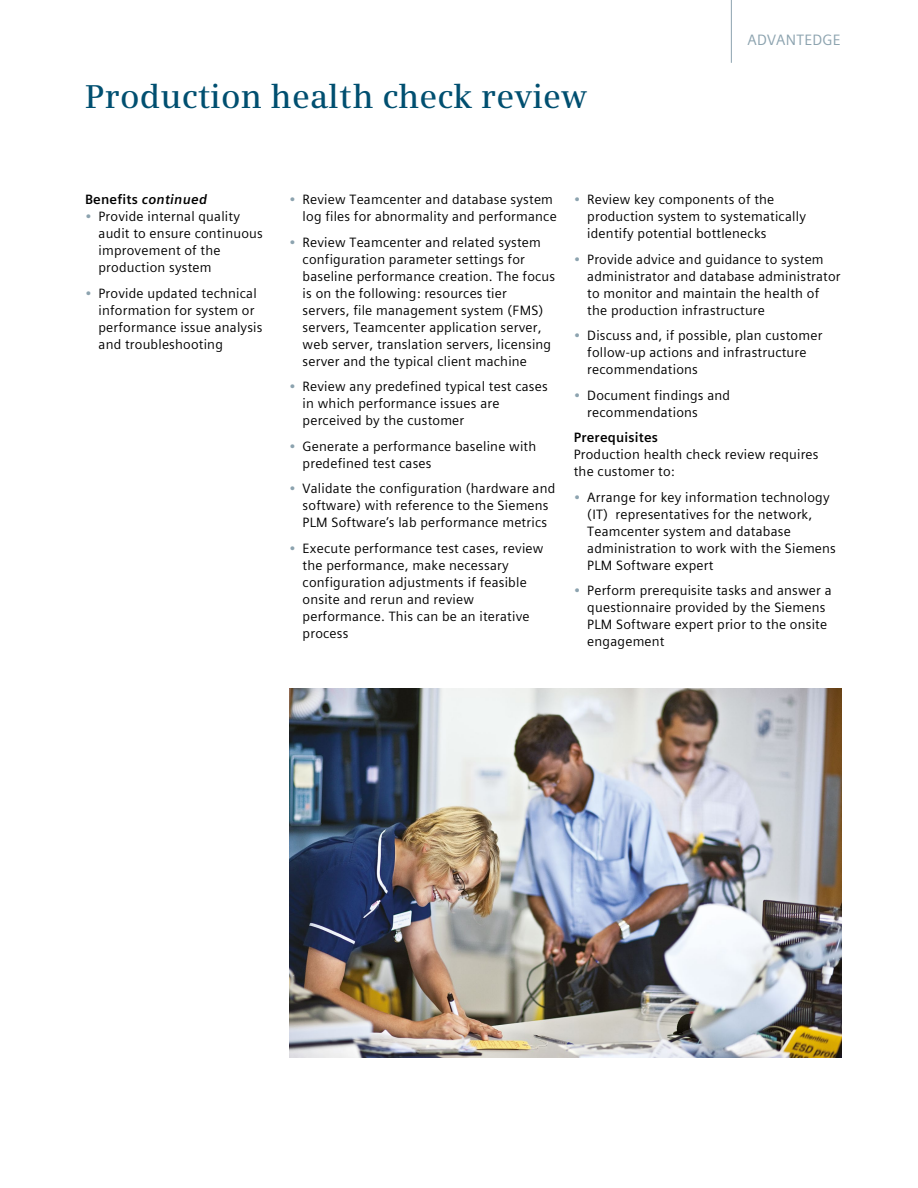
<style>
.page{position:relative;width:918px;height:1188px;background:#fff}
.page>*{position:absolute;margin:0;border:0;box-sizing:border-box;transform-origin:0 0}
._04__Head_Blue__22pt{font:600 33px "Siemens Serif";letter-spacing:.005em;color:#004f70}
.Product_tab___10pt_0{font:15px "Siemens Sans Global";letter-spacing:.015em;color:#8ca3af}
._04__Copy___9pt_4mm{font:13.5px/17px "Siemens Sans Global";letter-spacing:.015em;color:#000}
._04__Head_paragraph{font:italic 700 13.5px "Siemens Sans Global";letter-spacing:.015em;color:#000}
._04__Head_paragraph-2{font:700 13.5px "Siemens Sans Global";letter-spacing:.015em;color:#000}
.s1{font-style:normal}
.s2{color:#8ca3af}
</style>
<div class="page">
<hr style="left:731px;top:0;width:1px;height:63px;background:#8ca3af">
<img style="left:289px;top:689px;width:552px;height:368px">
<p class="_04__Head_Blue__22pt" style="left:85px;top:77px;width:503px">Production health check review</p>
<p class="Product_tab___10pt_0" style="left:748px;top:29px;width:95px">ADVANTEDGE</p>
<p class="_04__Head_paragraph" style="left:85px;top:189px;width:124px"><span class="s1">Benefits</span> continued</p>
<p class="_04__Copy___9pt_4mm" style="left:99px;top:208px;width:166px;text-indent:-14px"><span class="s2">•</span> Provide internal quality audit to ensure continuous improvement of the production system</p>
<p class="_04__Copy___9pt_4mm" style="left:99px;top:285px;width:165px;text-indent:-14px"><span class="s2">•</span> Provide updated technical information for system or performance issue analysis and troubleshooting</p>
<p class="_04__Copy___9pt_4mm" style="left:289px;top:191px;width:269px;text-align:right"><span class="s2">•</span> Review Teamcenter and database system log files for abnormality and performance</p>
<p class="_04__Copy___9pt_4mm" style="left:303px;top:234px;width:254px;text-indent:-14px"><span class="s2">•</span> Review Teamcenter and related system configuration parameter settings for baseline performance creation. The focus is on the following: resources tier servers, file management system (FMS) servers, Teamcenter application server, web server, translation servers, licensing server and the typical client machine</p>
<p class="_04__Copy___9pt_4mm" style="left:303px;top:378px;width:247px;text-indent:-14px"><span class="s2">•</span> Review any predefined typical test cases in which performance issues are perceived by the customer</p>
<p class="_04__Copy___9pt_4mm" style="left:303px;top:438px;width:235px;text-indent:-14px"><span class="s2">•</span> Generate a performance baseline with predefined test cases</p>
<p class="_04__Copy___9pt_4mm" style="left:289px;top:480px;width:268px;text-align:center"><span class="s2">•</span> Validate the configuration (hardware and software) with reference to the Siemens<br>PLM Software’s lab performance metrics</p>
<p class="_04__Copy___9pt_4mm" style="left:303px;top:540px;width:242px;text-indent:-14px"><span class="s2">•</span> Execute performance test cases, review the performance, make necessary configuration adjustments if feasible onsite and rerun and review performance. This can be an iterative process</p>
<p class="_04__Copy___9pt_4mm" style="left:587px;top:191px;width:220px;text-indent:-14px"><span class="s2">•</span> Review key components of the production system to systematically identify potential bottlenecks</p>
<p class="_04__Copy___9pt_4mm" style="left:587px;top:251px;width:255px;text-indent:-14px"><span class="s2">•</span> Provide advice and guidance to system administrator and database administrator to monitor and maintain the health of the production infrastructure</p>
<p class="_04__Copy___9pt_4mm" style="left:587px;top:327px;width:237px;text-indent:-14px"><span class="s2">•</span> Discuss and, if possible, plan customer follow-up actions and infrastructure recommendations</p>
<p class="_04__Copy___9pt_4mm" style="left:587px;top:387px;width:144px;text-indent:-14px"><span class="s2">•</span> Document findings and recommendations</p>
<p class="_04__Head_paragraph-2" style="left:574px;top:427px;width:86px">Prerequisites</p>
<p class="_04__Copy___9pt_4mm" style="left:574px;top:446px;width:246px">Production health check review requires the customer to:</p>
<p class="_04__Copy___9pt_4mm" style="left:587px;top:489px;width:250px;text-indent:-14px"><span class="s2">•</span> Arrange for key information technology (IT) representatives for the network, Teamcenter system and database administration to work with the Siemens PLM Software expert</p>
<p class="_04__Copy___9pt_4mm" style="left:587px;top:582px;width:246px;text-indent:-14px"><span class="s2">•</span> Perform prerequisite tasks and answer a questionnaire provided by the Siemens<br>PLM Software expert prior to the onsite engagement</p>
</div>
